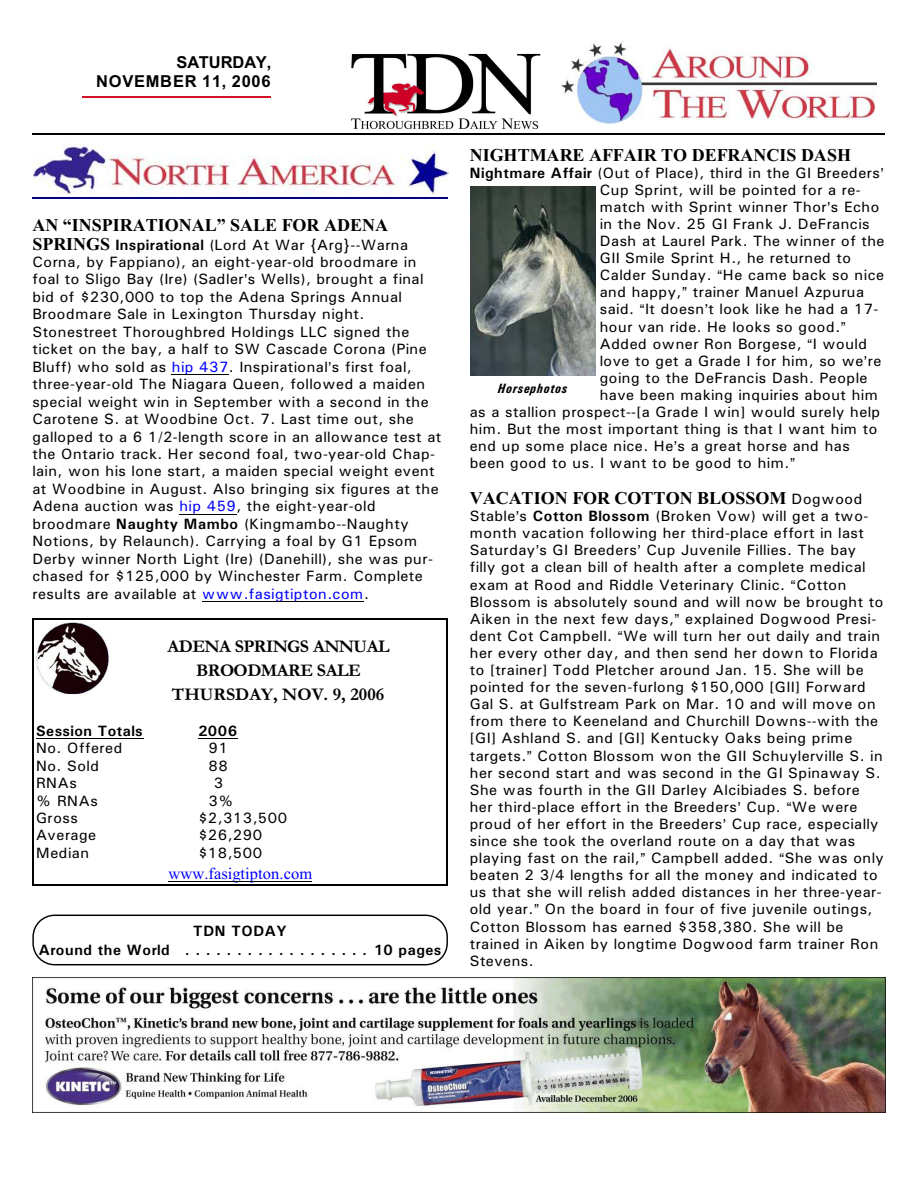
<style>
.page{position:relative;width:918px;height:1188px;background:#fff}
.page>*{position:absolute;margin:0;border:0;box-sizing:border-box;transform-origin:0 0}
.t1{font:700 18px "Times New Roman";color:#000}
.t2{font:700 18px/24.2px "Garamond";letter-spacing:-.025em;color:#000;text-align:center}
.t3{font:700 16.5px/19.8px "Arial";letter-spacing:.045em;color:#000;text-align:right}
.t4{font:16.5px "Times New Roman";letter-spacing:.005em;color:#00f}
.t5{font:15px/17.1px "Univers";letter-spacing:.03em;color:#000}
.t6{font:700 15px/19.2px "Univers";letter-spacing:.035em;color:#000;text-align:center}
.t7{font:italic 700 13.5px "Univers Condensed";letter-spacing:.055em;color:#000}
.s1{font-family:"Times New Roman";font-weight:700;font-size:18px}
.s2{font-weight:700}
.s3{color:#00f}
.s4{font-family:"Univers";font-weight:400;font-size:15px}
</style>
<div class="page">
<hr style="left:82px;top:96px;width:189px;height:2px;background:#d41226">
<img style="left:561px;top:41px;width:315px;height:82px">
<img style="left:351px;top:53px;width:190px;height:77px">
<hr style="left:32px;top:134px;width:853px;height:1px;background:#000">
<img style="left:32px;top:143px;width:416px;height:51px">
<hr style="left:32px;top:197px;width:416px;height:1px;background:#000080">
<hr style="left:172px;top:374px;width:57px;height:1px;background:#000">
<hr style="left:179px;top:514px;width:58px;height:1px;background:#000">
<hr style="left:202px;top:601px;width:162px;height:1px;background:#000">
<img style="left:32px;top:977px;width:854px;height:135px">
<img style="left:470px;top:187px;width:126px;height:188px">
<div style="left:32px;top:915px;width:416px;height:50px;border:1px solid #000;border-radius:22px"></div>
<img style="left:36px;top:622px;width:73px;height:73px">
<hr style="left:36px;top:738px;width:107px;height:1px;background:#000">
<hr style="left:198px;top:738px;width:40px;height:1px;background:#000">
<hr style="left:169px;top:881px;width:143px;height:1px;background:#000">
<hr style="left:32px;top:618px;width:2px;height:268px;background:#000">
<hr style="left:447px;top:618px;width:1px;height:268px;background:#000">
<hr style="left:32px;top:618px;width:416px;height:1px;background:#000">
<hr style="left:32px;top:885px;width:416px;height:1px;background:#000">
<p class="t3" style="left:96px;top:53px;width:177px">SATURDAY,<br>NOVEMBER 11, 2006</p>
<p class="t1" style="left:32px;top:218px;width:357px">AN “INSPIRATIONAL” SALE FOR ADENA</p>
<p class="t5" style="left:32px;top:237px;width:410px"><span class="s1">SPRINGS</span> <span class="s2">Inspirational</span> (Lord At War {Arg}--Warna Corna, by Fappiano), an eight-year-old broodmare in foal to Sligo Bay (Ire) (Sadler s Wells), brought a final bid of $230,000 to top the Adena Springs Annual Broodmare Sale in Lexington Thursday night.<br>Stonestreet Thoroughbred Holdings LLC signed the ticket on the bay, a half to SW Cascade Corona (Pine Bluff) who sold as <span class="s3">hip 437</span>. Inspirational s first foal, three-year-old The Niagara Queen, followed a maiden special weight win in September with a second in the Carotene S. at Woodbine Oct. 7. Last time out, she galloped to a 6 1/2-length score in an allowance test at the Ontario track. Her second foal, two-year-old Chap&shy;lain, won his lone start, a maiden special weight event at Woodbine in August. Also bringing six figures at the Adena auction was <span class="s3">hip 459</span>, the eight-year-old broodmare <span class="s2">Naughty Mambo</span> (Kingmambo--Naughty Notions, by Relaunch). Carrying a foal by G1 Epsom Derby winner North Light (Ire) (Danehill), she was pur&shy;chased for $125,000 by Winchester Farm. Complete results are available at <span class="s3">www.fasigtipton.com</span>.</p>
<p class="t2" style="left:167px;top:637px;width:224px">ADENA SPRINGS ANNUAL<br>BROODMARE SALE<br>THURSDAY, NOV. 9, 2006</p>
<p class="t6" style="left:36px;top:722px;width:108px">Session Totals</p>
<p class="t6" style="left:198px;top:722px;width:41px">2006</p>
<p class="t5" style="left:36px;top:741px;width:88px">No. Offered</p>
<p class="t5" style="left:208px;top:741px;width:21px">91</p>
<p class="t5" style="left:36px;top:758px;width:64px">No. Sold</p>
<p class="t5" style="left:208px;top:758px;width:21px">88</p>
<p class="t5" style="left:36px;top:776px;width:42px">RNAs</p>
<p class="t5" style="left:214px;top:776px;width:11px">3</p>
<p class="t5" style="left:36px;top:793px;width:63px">% RNAs</p>
<p class="t5" style="left:208px;top:793px;width:26px">3%</p>
<p class="t5" style="left:36px;top:811px;width:43px">Gross</p>
<p class="t5" style="left:198px;top:811px;width:91px">$2,313,500</p>
<p class="t5" style="left:36px;top:828px;width:62px">Average</p>
<p class="t5" style="left:198px;top:828px;width:66px">$26,290</p>
<p class="t5" style="left:36px;top:845px;width:54px">Median</p>
<p class="t5" style="left:198px;top:845px;width:66px">$18,500</p>
<p class="t4" style="left:169px;top:867px;width:145px">www.fasigtipton.com</p>
<p class="t6" style="left:39px;top:923px;width:404px">TDN TODAY<br>Around the World ..................10 pages</p>
<p class="t1" style="left:470px;top:149px;width:383px">NIGHTMARE AFFAIR TO DEFRANCIS DASH</p>
<p class="t5" style="left:470px;top:165px;width:412px"><span class="s2">Nightmare Affair</span> (Out of Place), third in the GI Breeders</p>
<p class="t5" style="left:600px;top:182px;width:263px">Cup Sprint, will be pointed for a re-</p>
<p class="t5" style="left:600px;top:199px;width:281px">match with Sprint winner Thor s Echo</p>
<p class="t5" style="left:600px;top:217px;width:271px">in the Nov. 25 GI Frank J. DeFrancis</p>
<p class="t5" style="left:600px;top:234px;width:286px">Dash at Laurel Park. The winner of the</p>
<p class="t5" style="left:600px;top:251px;width:253px">GII Smile Sprint H., he returned to</p>
<p class="t5" style="left:600px;top:268px;width:286px">Calder Sunday. He came back so nice</p>
<p class="t5" style="left:600px;top:285px;width:266px">and happy, trainer Manuel Azpurua</p>
<p class="t5" style="left:600px;top:302px;width:280px">said. It doesn t look like he had a 17-</p>
<p class="t5" style="left:600px;top:319px;width:242px">hour van ride. He looks so good.</p>
<p class="t5" style="left:600px;top:336px;width:269px">Added owner Ron Borgese, I would</p>
<p class="t5" style="left:600px;top:353px;width:283px">love to get a Grade I for him, so we re</p>
<p class="t5" style="left:600px;top:370px;width:269px">going to the DeFrancis Dash. People</p>
<p class="t5" style="left:600px;top:388px;width:279px">have been making inquiries about him</p>
<p class="t5" style="left:470px;top:405px;width:412px">as a stallion prospect--[a Grade I win] would surely help</p>
<p class="t5" style="left:470px;top:422px;width:409px">him. But the most important thing is that I want him to</p>
<p class="t5" style="left:470px;top:439px;width:382px">end up some place nice. He s a great horse and has</p>
<p class="t5" style="left:470px;top:456px;width:321px">been good to us. I want to be good to him.</p>
<p class="t1" style="left:470px;top:492px;width:394px">VACATION FOR COTTON BLOSSOM <span class="s4">Dogwood</span></p>
<p class="t5" style="left:470px;top:509px;width:416px">Stable s <span class="s2">Cotton Blossom</span> (Broken Vow) will get a two&shy;month vacation following her third-place effort in last Saturday s GI Breeders Cup Juvenile Fillies. The bay filly got a clean bill of health after a complete medical exam at Rood and Riddle Veterinary Clinic. Cotton Blossom is absolutely sound and will now be brought to Aiken in the next few days, explained Dogwood Presi&shy;dent Cot Campbell. We will turn her out daily and train her every other day, and then send her down to Florida to [trainer] Todd Pletcher around Jan. 15. She will be pointed for the seven-furlong $150,000 [GII] Forward Gal S. at Gulfstream Park on Mar. 10 and will move on from there to Keeneland and Churchill Downs--with the [GI] Ashland S. and [GI] Kentucky Oaks being prime targets. Cotton Blossom won the GII Schuylerville S. in her second start and was second in the GI Spinaway S.<br>She was fourth in the GII Darley Alcibiades S. before her third-place effort in the Breeders Cup. We were proud of her effort in the Breeders Cup race, especially since she took the overland route on a day that was playing fast on the rail, Campbell added. She was only beaten 2 3/4 lengths for all the money and indicated to us that she will relish added distances in her three-year&shy;old year. On the board in four of five juvenile outings, Cotton Blossom has earned $358,380. She will be trained in Aiken by longtime Dogwood farm trainer Ron Stevens.</p>
<p class="t7" style="left:498px;top:384px;width:71px">Horsephotos</p>
</div>
